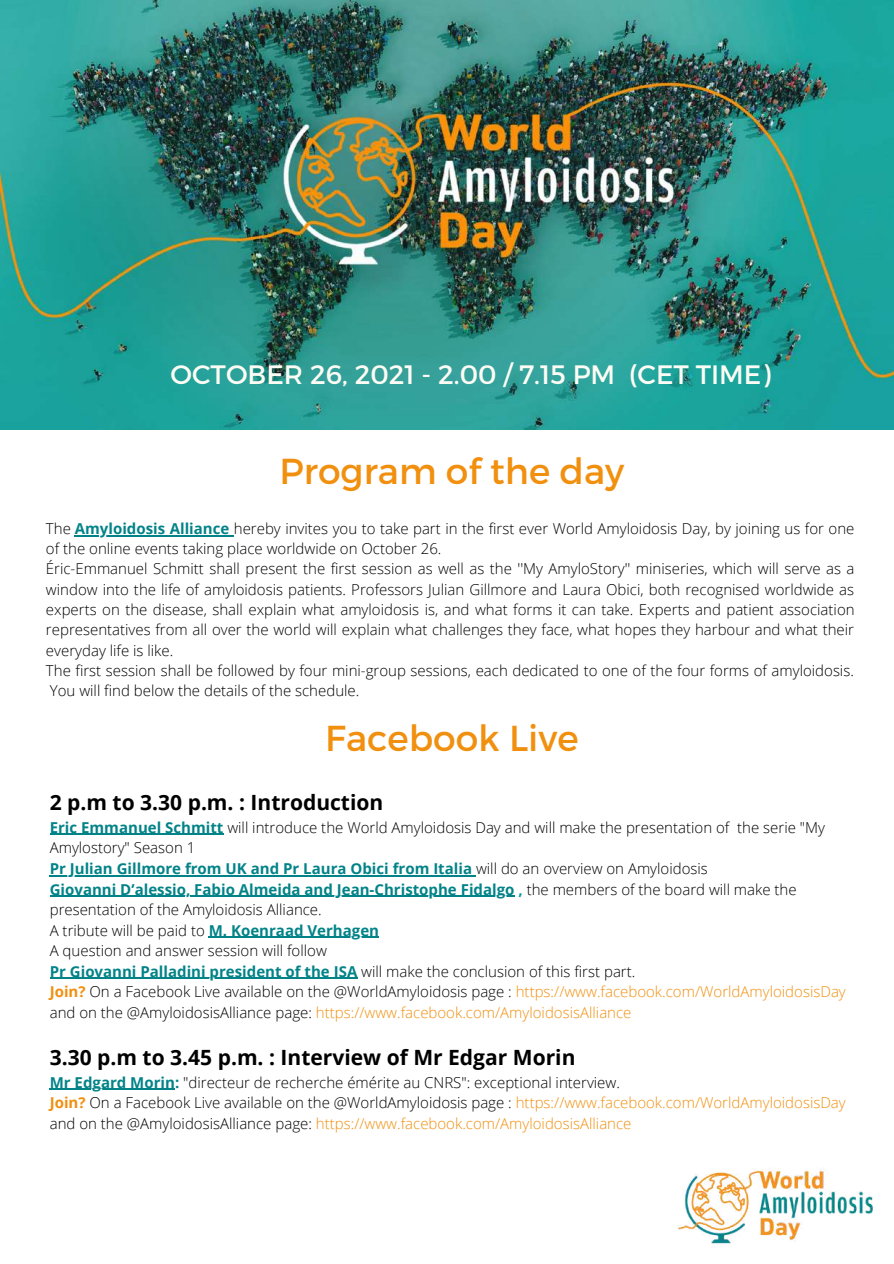
<style>
.page{position:relative;width:894px;height:1264px;background:#fff}
.page>*{position:absolute;margin:0;border:0;box-sizing:border-box;transform-origin:0 0}
.t1{font:36px "Montserrat";color:#f1900f}
.t2{font:26.55px "Montserrat";color:#fcfcf4}
.t3{font:700 21px "Open Sans";color:#000}
.t4{font:300 15px/20.5px "Open Sans";color:#000}
.s1{font-weight:700;color:#028388}
.s2{font-weight:700;color:#03989e}
.s3{font-weight:700;color:#f1900f}
.s4{color:#f1900f}
</style>
<div class="page">
<img style="left:0;top:0;width:893px;height:429px">
<img style="left:677px;top:1169px;width:196px;height:75px">
<hr style="left:75px;top:535px;width:159px;height:1px;background:#028388">
<hr style="left:50px;top:834px;width:173px;height:1px;background:#028388">
<hr style="left:50px;top:875px;width:426px;height:1px;background:#028388">
<hr style="left:50px;top:895px;width:464px;height:1px;background:#028388">
<hr style="left:209px;top:936px;width:170px;height:1px;background:#028388">
<hr style="left:50px;top:977px;width:307px;height:1px;background:#028388">
<hr style="left:50px;top:1088px;width:125px;height:1px;background:#028388">
<h2 class="t2" style="left:170px;top:357px;width:601px">OCTOBER 26, 2021 - 2.00 / 7.15 PM (CET TIME)</h2>
<h1 class="t1" style="left:279px;top:448px;width:346px">Program of the day</h1>
<p class="t4" style="left:46px;top:518px;width:809px">The <span class="s1">Amyloidosis Alliance</span> hereby invites you to take part in the first ever World Amyloidosis Day, by joining us for one of the online events taking place worldwide on October 26.<br>Éric-Emmanuel Schmitt shall present the first session as well as the ''My AmyloStory'' miniseries, which will serve as a window into the life of amyloidosis patients. Professors Julian Gillmore and Laura Obici, both recognised worldwide as experts on the disease, shall explain what amyloidosis is, and what forms it can take. Experts and patient association representatives from all over the world will explain what challenges they face, what hopes they harbour and what their everyday life is like.<br>The first session shall be followed by four mini-group sessions, each dedicated to one of the four forms of amyloidosis.<br>You will find below the details of the schedule.</p>
<h1 class="t1" style="left:325px;top:714px;width:255px">Facebook Live</h1>
<h3 class="t3" style="left:50px;top:788px;width:335px">2 p.m to 3.30 p.m. : Introduction</h3>
<p class="t4" style="left:50px;top:816px;width:797px"><span class="s1">Eric Emmanuel Schmitt</span> will introduce the World Amyloidosis Day and will make the presentation of the serie "My Amylostory" Season 1<br><span class="s1">Pr Julian Gillmore from UK and Pr Laura Obici from Italia</span> will do an overview on Amyloidosis<br><span class="s1">Giovanni D’alessio, Fabio Almeida and Jean-Christophe Fidalgo</span> <span class="s2">,</span> the members of the board will make the presentation of the Amyloidosis Alliance.<br>A tribute will be paid to <span class="s1">M. Koenraad Verhagen<br></span>A question and answer session will follow<br><span class="s1">Pr Giovanni Palladini president of the ISA</span> will make the conclusion of this first part.<br><span class="s3">Join?</span> On a Facebook Live available on the @WorldAmyloidosis page : <span class="s4">https://www.facebook.com/WorldAmyloidosisDay </span>and on the @AmyloidosisAlliance page: <span class="s4">https://www.facebook.com/AmyloidosisAlliance</span></p>
<h3 class="t3" style="left:50px;top:1042px;width:527px">3.30 p.m to 3.45 p.m. : Interview of Mr Edgar Morin</h3>
<p class="t4" style="left:50px;top:1071px;width:797px"><span class="s1">Mr Edgard Morin:</span> "directeur de recherche émérite au CNRS": exceptional interview.<br><span class="s3">Join?</span> On a Facebook Live available on the @WorldAmyloidosis page : <span class="s4">https://www.facebook.com/WorldAmyloidosisDay </span>and on the @AmyloidosisAlliance page: <span class="s4">https://www.facebook.com/AmyloidosisAlliance</span></p>
</div>
